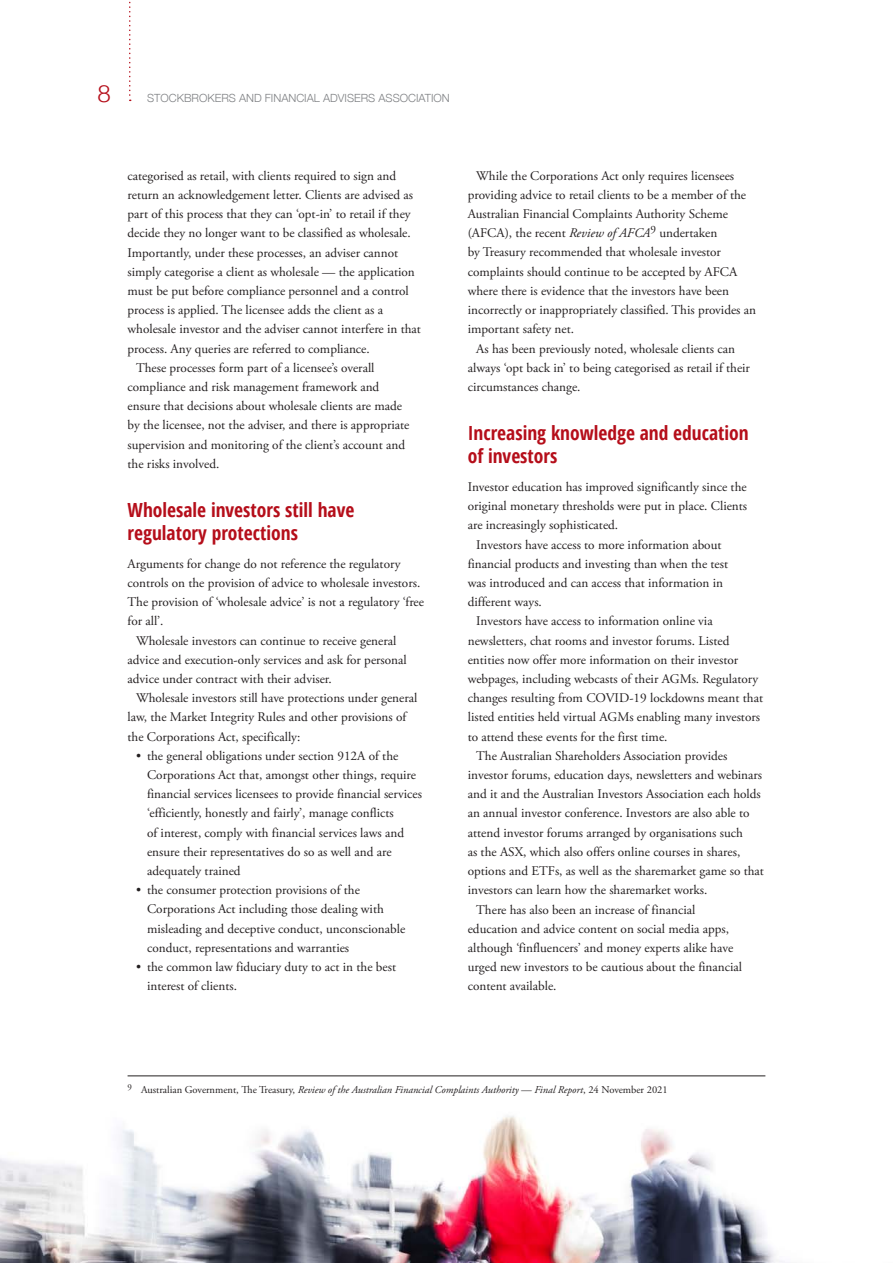
<style>
.page{position:relative;width:893px;height:1263px;background:#fff}
.page>*{position:absolute;margin:0;border:0;box-sizing:border-box;transform-origin:0 0}
.t1{font:300 24px "Helvetica Neue";color:#b50e1a}
.Heading1A{font:700 condensed 19.5px/23.4px "Open Sans";color:#b50e1a}
.body_copy{font:13.2px/19.2px "Adobe Garamond Pro";color:#231f20}
.t2{font:300 11.25px "Helvetica Neue";color:#7e8083}
.Heading1{font:italic 10.5px "Adobe Garamond Pro";color:#231f20}
.s1{font-style:italic}
.s2{font-style:normal}
</style>
<div class="page">
<img style="left:0;top:1075px;width:785px;height:188px">
<svg style="left:129px;top:1px;width:2px;height:100px"></svg>
<hr style="left:128px;top:1075px;width:637px;height:1px;background:#231f20">
<h1 class="t1" style="left:98px;top:74px;width:15px">8</h1>
<p class="t2" style="left:147px;top:89px;width:304px">STOCKBROKERS AND FINANCIAL ADVISERS ASSOCIATION</p>
<p class="body_copy" style="left:128px;top:166px;width:295px">categorised as retail, with clients required to sign and return an acknowledgement letter. Clients are advised as part of this process that they can ‘opt-in’ to retail if they decide they no longer want to be classified as wholesale.<br>Importantly, under these processes, an adviser cannot simply categorise a client as wholesale — the application must be put before compliance personnel and a control process is applied. The licensee adds the client as a wholesale investor and the adviser cannot interfere in that process. Any queries are referred to compliance.</p>
<p class="body_copy" style="left:128px;top:358px;width:283px;text-indent:9px">These processes form part of a licensee’s overall compliance and risk management framework and ensure that decisions about wholesale clients are made by the licensee, not the adviser, and there is appropriate supervision and monitoring of the client’s account and the risks involved.</p>
<p class="Heading1A" style="left:128px;top:497px;width:228px">Wholesale investors still have regulatory protections</p>
<p class="body_copy" style="left:128px;top:554px;width:298px">Arguments for change do not reference the regulatory controls on the provision of advice to wholesale investors.<br>The provision of ‘wholesale advice’ is not a regulatory ‘free for all’.</p>
<p class="body_copy" style="left:128px;top:631px;width:281px;text-indent:9px">Wholesale investors can continue to receive general advice and execution-only services and ask for personal advice under contract with their adviser.</p>
<p class="body_copy" style="left:128px;top:689px;width:291px;text-indent:9px">Wholesale investors still have protections under general law, the Market Integrity Rules and other provisions of the Corporations Act, specifically:</p>
<p class="body_copy" style="left:147px;top:746px;width:276px;text-indent:-11px">• the general obligations under section 912A of the Corporations Act that, amongst other things, require financial services licensees to provide financial services ‘efficiently, honestly and fairly’, manage conflicts<br>of interest, comply with financial services laws and ensure their representatives do so as well and are adequately trained</p>
<p class="body_copy" style="left:147px;top:881px;width:260px;text-indent:-11px">• the consumer protection provisions of the Corporations Act including those dealing with misleading and deceptive conduct, unconscionable conduct, representations and warranties</p>
<p class="body_copy" style="left:147px;top:958px;width:250px;text-indent:-11px">• the common law fiduciary duty to act in the best interest of clients.</p>
<p class="body_copy" style="left:468px;top:166px;width:290px;text-indent:9px">While the Corporations Act only requires licensees providing advice to retail clients to be a member of the Australian Financial Complaints Authority Scheme (AFCA), the recent <span class="s1">Review of AFCA</span><sup>9</sup> undertaken<br>by Treasury recommended that wholesale investor complaints should continue to be accepted by AFCA where there is evidence that the investors have been incorrectly or inappropriately classified. This provides an important safety net.</p>
<p class="body_copy" style="left:468px;top:339px;width:284px;text-indent:9px">As has been previously noted, wholesale clients can always ‘opt back in’ to being categorised as retail if their circumstances change.</p>
<p class="Heading1A" style="left:468px;top:421px;width:282px">Increasing knowledge and education of investors</p>
<p class="body_copy" style="left:468px;top:478px;width:281px;text-align:justify">Investor education has improved significantly since the original monetary thresholds were put in place. Clients are increasingly sophisticated.</p>
<p class="body_copy" style="left:468px;top:535px;width:262px;text-indent:9px">Investors have access to more information about financial products and investing than when the test was introduced and can access that information in different ways.</p>
<p class="body_copy" style="left:468px;top:612px;width:297px;text-indent:9px">Investors have access to information online via newsletters, chat rooms and investor forums. Listed entities now offer more information on their investor webpages, including webcasts of their AGMs. Regulatory changes resulting from COVID-19 lockdowns meant that listed entities held virtual AGMs enabling many investors to attend these events for the first time.</p>
<p class="body_copy" style="left:468px;top:746px;width:298px;text-indent:9px">The Australian Shareholders Association provides investor forums, education days, newsletters and webinars and it and the Australian Investors Association each holds an annual investor conference. Investors are also able to attend investor forums arranged by organisations such<br>as the ASX, which also offers online courses in shares, options and ETFs, as well as the sharemarket game so that investors can learn how the sharemarket works.</p>
<p class="body_copy" style="left:468px;top:900px;width:276px;text-indent:9px">There has also been an increase of financial education and advice content on social media apps, although ‘finfluencers’ and money experts alike have urged new investors to be cautious about the financial content available.</p>
<p class="Heading1" style="left:128px;top:1083px;width:542px"><sup>9</sup> <span class="s2">Australian Government, The Treasury,</span> Review of the Australian Financial Complaints Authority — Final Report<span class="s2">, 24 November 2021</span></p>
</div>
